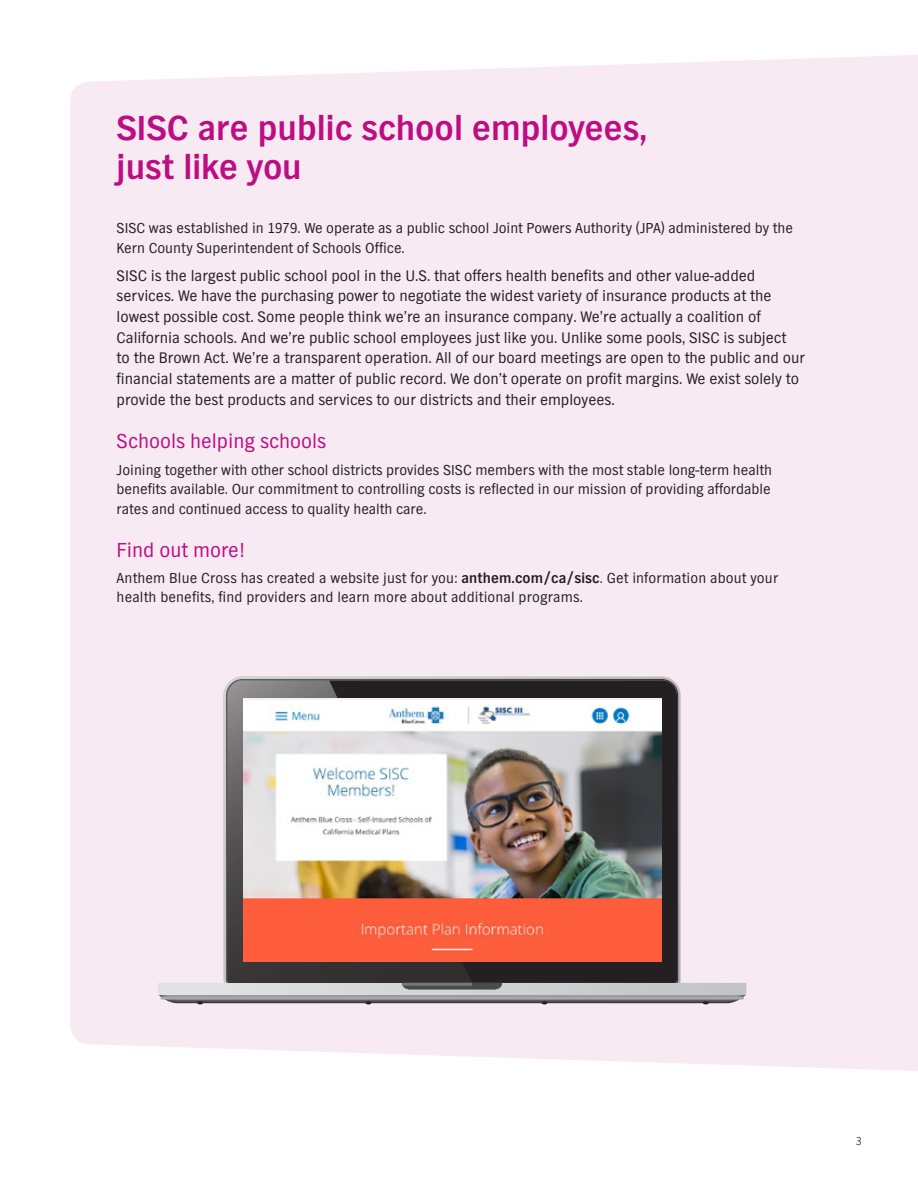
<style>
.page{position:relative;width:918px;height:1188px;background:#fff}
.page>*{position:absolute;margin:0;border:0;box-sizing:border-box;transform-origin:0 0}
.Main_Head{font:700 36px/39px "TV Nord EF";color:#bc0d83}
.Head__12_13{font:21px "TV Nord EF";color:#bc0d83}
.Body_copy{font:15.9px/20.7px "TV Nord EF";color:#231f20}
.Body_copy-2{font:15px/19.5px "TV Nord EF";color:#231f20}
.Callout_Head{font:15px/19.5px "TV Nord EF";letter-spacing:.01em;color:#231f20}
.t1{font:300 12px "TV Nord EF";color:#231f20}
.s1{font-weight:700}
</style>
<div class="page">
<hr style="left:0;top:0;width:1px;height:1188px;background:#231f20">
<div style="left:70px;top:55px;width:848px;height:1016px;background:#f7eaf2"></div>
<img style="left:158px;top:995px;width:588px;height:8px">
<hr style="left:161px;top:997px;width:583px;height:3px;background:#a6a8ab">
<svg style="left:197px;top:1001px;width:6px;height:3px"></svg>
<svg style="left:703px;top:1001px;width:6px;height:3px"></svg>
<svg style="left:542px;top:1001px;width:5px;height:3px"></svg>
<svg style="left:365px;top:1001px;width:6px;height:3px"></svg>
<svg style="left:158px;top:680px;width:588px;height:315px;background:#c5bbc1"></svg>
<img style="left:227px;top:680px;width:245px;height:303px">
<img style="left:403px;top:983px;width:69px;height:3px">
<img style="left:244px;top:699px;width:417px;height:263px">
<p class="Main_Head" style="left:117px;top:109px;width:532px">SISC are public school employees, just like you</p>
<p class="Body_copy-2" style="left:117px;top:218px;width:678px">SISC was established in 1979. We operate as a public school Joint Powers Authority (JPA) administered by the<br>Kern County Superintendent of Schools Office.</p>
<p class="Body_copy" style="left:117px;top:265px;width:690px">SISC is the largest public school pool in the U.S. that offers health benefits and other value-added services. We have the purchasing power to negotiate the widest variety of insurance products at the lowest possible cost. Some people think we’re an insurance company. We’re actually a coalition of California schools. And we’re public school employees just like you. Unlike some pools, SISC is subject<br>to the Brown Act. We’re a transparent operation. All of our board meetings are open to the public and our financial statements are a matter of public record. We don’t operate on profit margins. We exist solely to provide the best products and services to our districts and their employees.</p>
<p class="Head__12_13" style="left:117px;top:430px;width:211px">Schools helping schools</p>
<p class="Body_copy-2" style="left:117px;top:460px;width:657px;text-align:justify">Joining together with other school districts provides SISC members with the most stable long-term health benefits available. Our commitment to controlling costs is reflected in our mission of providing affordable rates and continued access to quality health care.</p>
<p class="Head__12_13" style="left:117px;top:539px;width:130px">Find out more!</p>
<p class="Callout_Head" style="left:117px;top:568px;width:663px">Anthem Blue Cross has created a website just for you: <span class="s1">anthem.com/ca/sisc</span>. Get information about your health benefits, find providers and learn more about additional programs.</p>
<p class="t1" style="left:856px;top:1134px;width:8px">3</p>
</div>
